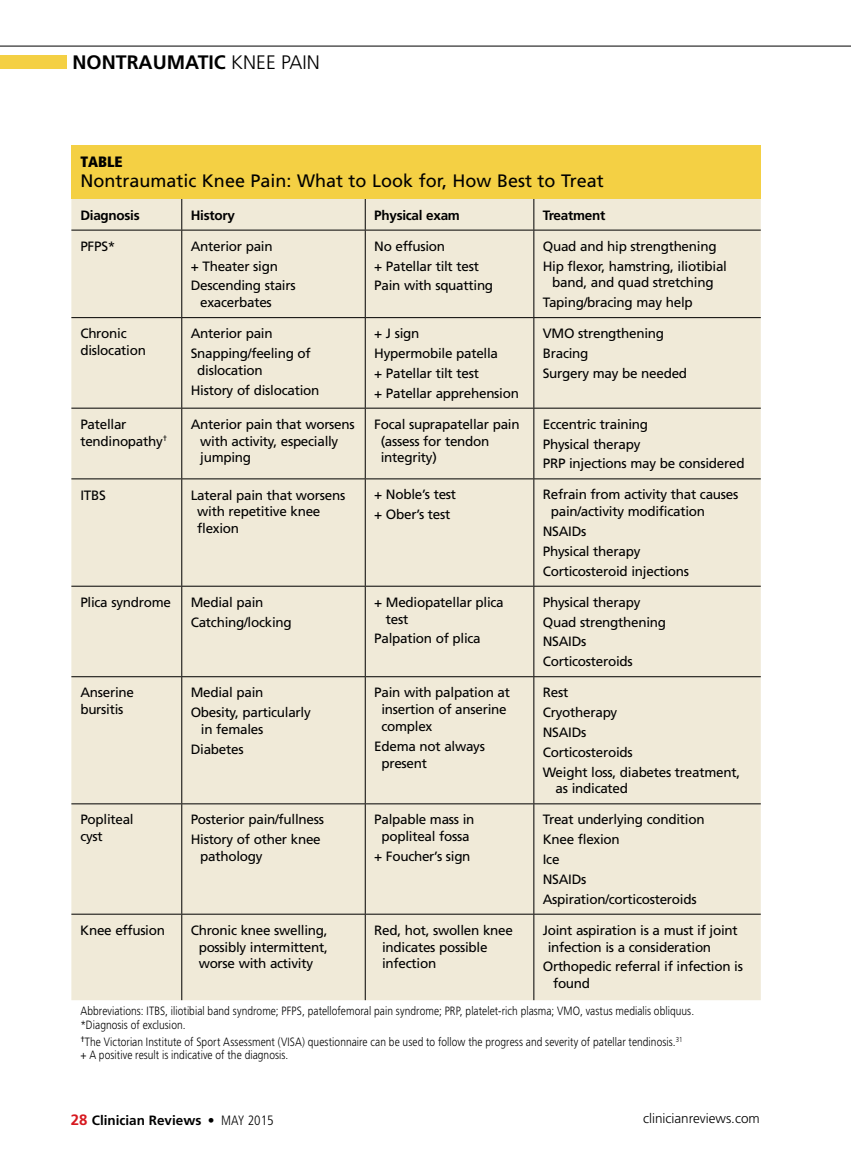
<style>
.page{position:relative;width:851px;height:1161px;background:#fff}
.page>*{position:absolute;margin:0;border:0;box-sizing:border-box;transform-origin:0 0}
.t1{font:700 19.5px "Frutiger LT Std";letter-spacing:.085em;color:#000}
.t2{font:18px "Frutiger LT Std";color:#000}
.t3{font:900 condensed 15px "Frutiger LT Std";color:#000}
.t4{font:13.5px/19.8px "Frutiger LT Std";letter-spacing:-.02em;color:#000}
.t5{font:700 13.5px "Frutiger LT Std";letter-spacing:-.02em;color:#000}
.t6{font:700 13.5px "Frutiger LT Std";color:#000}
.t7{font:300 13.5px "Frutiger LT Std";color:#000}
.t8{font:300 12px/13.5px "Frutiger LT Std";letter-spacing:.005em;color:#000;scale:.85 1}
.s1{font-weight:300}
.s2{font-size:15px;color:#d71920}
.s3{font-weight:400;font-stretch:condensed}
.s4{font-weight:300;font-stretch:condensed}
</style>
<div class="page">
<div style="left:0;top:55px;width:66px;height:14px;background:#f4d044"></div>
<hr style="left:0;top:46px;width:850px;height:1px;background:#000">
<div style="left:71px;top:146px;width:689px;height:53px;background:#f4d044"></div>
<div style="left:71px;top:199px;width:689px;height:801px;background:#f0ead8"></div>
<hr style="left:181px;top:199px;width:1px;height:31px;background:#000">
<hr style="left:365px;top:199px;width:1px;height:31px;background:#000">
<hr style="left:533px;top:199px;width:1px;height:31px;background:#000">
<hr style="left:71px;top:230px;width:111px;height:1px;background:#000">
<hr style="left:182px;top:230px;width:183px;height:1px;background:#000">
<hr style="left:181px;top:230px;width:1px;height:87px;background:#000">
<hr style="left:365px;top:230px;width:169px;height:1px;background:#000">
<hr style="left:365px;top:230px;width:1px;height:87px;background:#000">
<hr style="left:534px;top:230px;width:226px;height:1px;background:#000">
<hr style="left:533px;top:230px;width:1px;height:87px;background:#000">
<hr style="left:71px;top:317px;width:111px;height:1px;background:#000">
<hr style="left:182px;top:317px;width:183px;height:1px;background:#000">
<hr style="left:181px;top:318px;width:1px;height:90px;background:#000">
<hr style="left:365px;top:317px;width:169px;height:1px;background:#000">
<hr style="left:365px;top:318px;width:1px;height:90px;background:#000">
<hr style="left:534px;top:317px;width:226px;height:1px;background:#000">
<hr style="left:533px;top:318px;width:1px;height:90px;background:#000">
<hr style="left:71px;top:408px;width:111px;height:1px;background:#000">
<hr style="left:182px;top:408px;width:183px;height:1px;background:#000">
<hr style="left:181px;top:409px;width:1px;height:70px;background:#000">
<hr style="left:365px;top:408px;width:169px;height:1px;background:#000">
<hr style="left:365px;top:409px;width:1px;height:70px;background:#000">
<hr style="left:534px;top:408px;width:226px;height:1px;background:#000">
<hr style="left:533px;top:409px;width:1px;height:70px;background:#000">
<hr style="left:71px;top:479px;width:111px;height:1px;background:#000">
<hr style="left:182px;top:479px;width:183px;height:1px;background:#000">
<hr style="left:181px;top:479px;width:1px;height:107px;background:#000">
<hr style="left:365px;top:479px;width:169px;height:1px;background:#000">
<hr style="left:365px;top:479px;width:1px;height:107px;background:#000">
<hr style="left:534px;top:479px;width:226px;height:1px;background:#000">
<hr style="left:533px;top:479px;width:1px;height:107px;background:#000">
<hr style="left:71px;top:586px;width:111px;height:1px;background:#000">
<hr style="left:182px;top:586px;width:183px;height:1px;background:#000">
<hr style="left:181px;top:587px;width:1px;height:89px;background:#000">
<hr style="left:365px;top:586px;width:169px;height:1px;background:#000">
<hr style="left:365px;top:587px;width:1px;height:89px;background:#000">
<hr style="left:534px;top:586px;width:226px;height:1px;background:#000">
<hr style="left:533px;top:587px;width:1px;height:89px;background:#000">
<hr style="left:71px;top:676px;width:111px;height:1px;background:#000">
<hr style="left:182px;top:676px;width:183px;height:1px;background:#000">
<hr style="left:181px;top:677px;width:1px;height:126px;background:#000">
<hr style="left:365px;top:676px;width:169px;height:1px;background:#000">
<hr style="left:365px;top:677px;width:1px;height:126px;background:#000">
<hr style="left:534px;top:676px;width:226px;height:1px;background:#000">
<hr style="left:533px;top:677px;width:1px;height:126px;background:#000">
<hr style="left:71px;top:803px;width:111px;height:1px;background:#000">
<hr style="left:182px;top:803px;width:183px;height:1px;background:#000">
<hr style="left:181px;top:804px;width:1px;height:110px;background:#000">
<hr style="left:365px;top:803px;width:169px;height:1px;background:#000">
<hr style="left:365px;top:804px;width:1px;height:110px;background:#000">
<hr style="left:534px;top:803px;width:226px;height:1px;background:#000">
<hr style="left:533px;top:804px;width:1px;height:110px;background:#000">
<hr style="left:71px;top:914px;width:111px;height:1px;background:#000">
<hr style="left:182px;top:914px;width:183px;height:1px;background:#000">
<hr style="left:181px;top:915px;width:1px;height:85px;background:#000">
<hr style="left:365px;top:914px;width:169px;height:1px;background:#000">
<hr style="left:365px;top:915px;width:1px;height:85px;background:#000">
<hr style="left:534px;top:914px;width:226px;height:1px;background:#000">
<hr style="left:533px;top:915px;width:1px;height:85px;background:#000">
<h1 class="t1" style="left:72px;top:51px;width:246px">Nontraumatic <span class="s1">Knee Pain</span></h1>
<p class="t3" style="left:80px;top:153px;width:44px">TABLE</p>
<h2 class="t2" style="left:80px;top:170px;width:525px">Nontraumatic Knee Pain: What to Look for, How Best to Treat</h2>
<p class="t5" style="left:80px;top:207px;width:61px">Diagnosis</p>
<p class="t5" style="left:191px;top:207px;width:46px">History</p>
<p class="t5" style="left:374px;top:207px;width:87px">Physical exam</p>
<p class="t5" style="left:543px;top:207px;width:64px">Treatment</p>
<p class="t4" style="left:80px;top:236px;width:36px">PFPS*</p>
<p class="t4" style="left:191px;top:236px;width:106px">Anterior pain<br>+ Theater sign<br>Descending stairs</p>
<p class="t4" style="left:200px;top:293px;width:73px">exacerbates</p>
<p class="t4" style="left:374px;top:236px;width:120px">No effusion<br>+ Patellar tilt test<br>Pain with squatting</p>
<p class="t4" style="left:543px;top:236px;width:186px">Quad and hip strengthening<br>Hip flexor, hamstring, iliotibial</p>
<p class="t4" style="left:543px;top:273px;width:172px;text-indent:9px">band, and quad stretching<br>Taping/bracing may help</p>
<p class="t4" style="left:80px;top:325px;width:67px;line-height:16.8px">Chronic dislocation</p>
<p class="t4" style="left:191px;top:324px;width:122px">Anterior pain<br>Snapping/feeling of</p>
<p class="t4" style="left:191px;top:360px;width:130px;text-indent:6px">dislocation<br>History of dislocation</p>
<p class="t4" style="left:374px;top:324px;width:146px">+ J sign<br>Hypermobile patella<br>+ Patellar tilt test<br>+ Patellar apprehension</p>
<p class="t4" style="left:543px;top:324px;width:146px">VMO strengthening<br>Bracing<br>Surgery may be needed</p>
<p class="t4" style="left:80px;top:416px;width:88px;line-height:16.8px">Patellar tendinopathy<sup>†</sup></p>
<p class="t4" style="left:200px;top:416px;width:156px;line-height:16.8px;text-indent:-9px">Anterior pain that worsens with activity, especially jumping</p>
<p class="t4" style="left:381px;top:416px;width:140px;line-height:16.8px;text-indent:-6px">Focal suprapatellar pain (assess for tendon integrity)</p>
<p class="t4" style="left:543px;top:414px;width:203px">Eccentric training<br>Physical therapy<br>PRP injections may be considered</p>
<p class="t4" style="left:80px;top:485px;width:27px">ITBS</p>
<p class="t4" style="left:197px;top:486px;width:149px;line-height:16.8px;text-indent:-6px">Lateral pain that worsens with repetitive knee flexion</p>
<p class="t4" style="left:374px;top:485px;width:83px">+ Noble’s test + Ober’s test</p>
<p class="t4" style="left:550px;top:486px;width:189px;line-height:16.8px;text-indent:-8px">Refrain from activity that causes pain/activity modification</p>
<p class="t4" style="left:543px;top:522px;width:148px">NSAIDs<br>Physical therapy<br>Corticosteroid injections</p>
<p class="t4" style="left:80px;top:592px;width:92px">Plica syndrome</p>
<p class="t4" style="left:191px;top:592px;width:102px">Medial pain<br>Catching/locking</p>
<p class="t4" style="left:386px;top:594px;width:119px;line-height:16.8px;text-indent:-12px">+ Mediopatellar plica test</p>
<p class="t4" style="left:374px;top:629px;width:108px">Palpation of plica</p>
<p class="t4" style="left:543px;top:592px;width:125px">Physical therapy<br>Quad strengthening<br>NSAIDs<br>Corticosteroids</p>
<p class="t4" style="left:80px;top:684px;width:55px;line-height:16.8px">Anserine bursitis</p>
<p class="t4" style="left:191px;top:683px;width:122px">Medial pain<br>Obesity, particularly</p>
<p class="t4" style="left:191px;top:719px;width:74px;text-indent:10px">in females<br>Diabetes</p>
<p class="t4" style="left:381px;top:684px;width:130px;line-height:16.8px;text-indent:-7px">Pain with palpation at insertion of anserine complex</p>
<p class="t4" style="left:381px;top:738px;width:105px;line-height:16.8px;text-indent:-7px">Edema not always present</p>
<p class="t4" style="left:542px;top:683px;width:199px">Rest<br>Cryotherapy<br>NSAIDs<br>Corticosteroids<br>Weight loss, diabetes treatment,</p>
<p class="t4" style="left:555px;top:779px;width:74px">as indicated</p>
<p class="t4" style="left:80px;top:811px;width:55px;line-height:16.8px">Popliteal cyst</p>
<p class="t4" style="left:191px;top:810px;width:135px">Posterior pain/fullness<br>History of other knee</p>
<p class="t4" style="left:200px;top:847px;width:64px">pathology</p>
<p class="t4" style="left:374px;top:811px;width:102px;line-height:16.8px;text-align:center">Palpable mass in popliteal fossa</p>
<p class="t4" style="left:374px;top:847px;width:98px">+ Foucher’s sign</p>
<p class="t4" style="left:542px;top:810px;width:163px">Treat underlying condition<br>Knee flexion<br>Ice<br>NSAIDs<br>Aspiration/corticosteroids</p>
<p class="t4" style="left:80px;top:920px;width:86px">Knee effusion</p>
<p class="t4" style="left:191px;top:922px;width:138px;line-height:16.8px;text-align:center">Chronic knee swelling, possibly intermittent, worse with activity</p>
<p class="t4" style="left:382px;top:922px;width:132px;line-height:16.8px;text-indent:-8px">Red, hot, swollen knee indicates possible infection</p>
<p class="t4" style="left:547px;top:922px;width:191px;line-height:16.8px;text-indent:-5px">Joint aspiration is a must if joint infection is a consideration</p>
<p class="t4" style="left:553px;top:958px;width:191px;line-height:16.8px;text-indent:-10px">Orthopedic referral if infection is found</p>
<p class="t8" style="left:80px;top:1004px;width:723px">Abbreviations: ITBS, iliotibial band syndrome; PFPS, patellofemoral pain syndrome; PRP, platelet-rich plasma; VMO, vastus medialis obliquus. *Diagnosis of exclusion.</p>
<p class="t8" style="left:80px;top:1035px;width:710px"><sup>†</sup>The Victorian I nstitute of Sport Assessment (VI SA) questionnaire can be used to follow the progress and severity of patellar tendinosis.<sup>31 </sup>+ A positive result is indicative of the diagnosis.</p>
<p class="t6" style="left:71px;top:1112px;width:204px"><span class="s2">28</span> Clinician Reviews <span class="s3">•</span> <span class="s4">MAY 2015</span></p>
<p class="t7" style="left:643px;top:1111px;width:118px">clinicianreviews.com</p>
</div>
